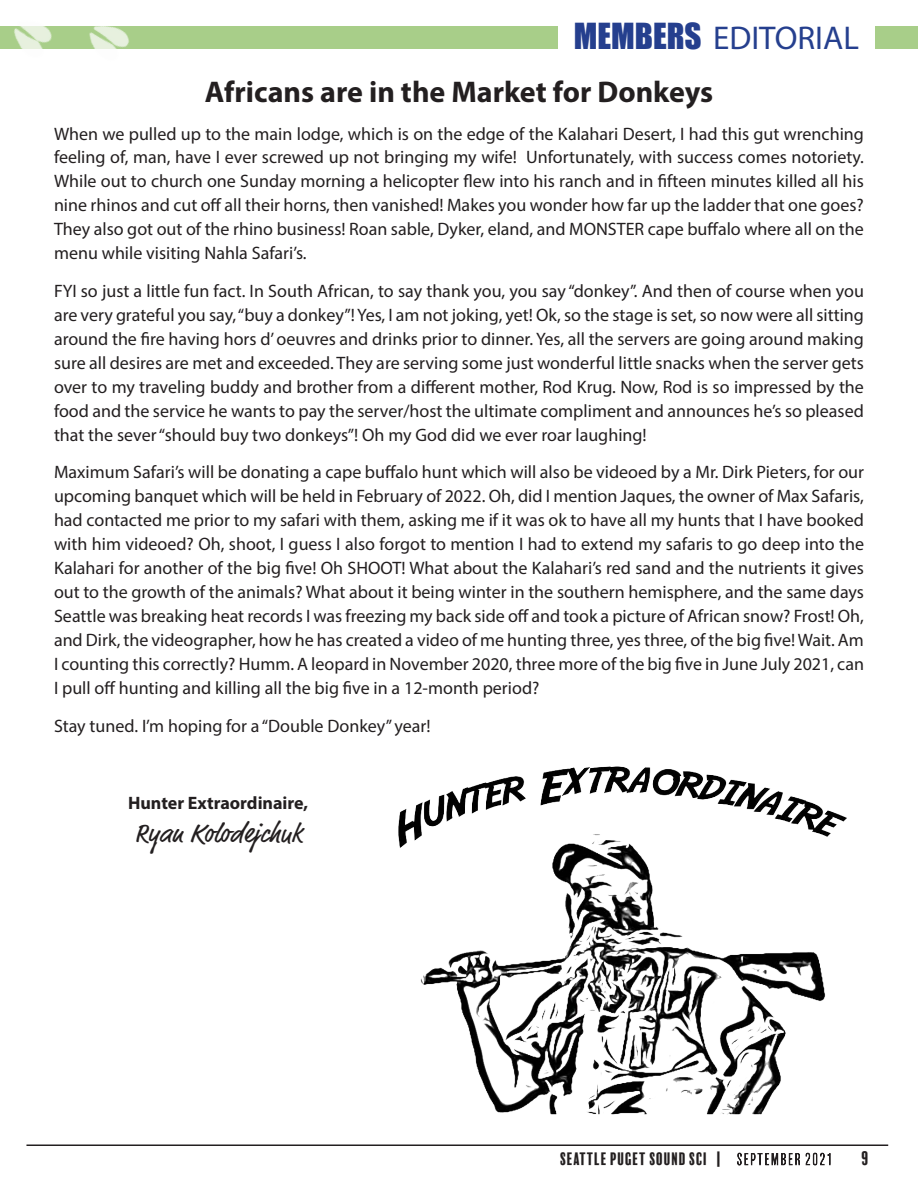
<style>
.page{position:relative;width:918px;height:1188px;background:#fff}
.page>*{position:absolute;margin:0;border:0;box-sizing:border-box;transform-origin:0 0}
.t1{font:33px "Myriad Pro";color:#253f8e}
.t2{font:700 30px "Myriad Pro";color:#231f20}
.t3{font:27px "Market OT";color:#231f20}
.t4{font:18px/24px "Myriad Pro";color:#231f20;text-align:justify}
.t5{font:700 18px "Myriad Pro";color:#231f20}
.t6{font:18px "Balboa Plus Fill";color:#231f20}
.t7{font:16.5px "Balboa Plus Fill";color:#231f20}
.s1{font-family:"Impact"}
.s2{font-family:"Balboa Plus Inline"}
</style>
<div class="page">
<hr style="left:26px;top:1144px;width:862px;height:2px;background:#231f20">
<div style="left:0;top:26px;width:918px;height:23px;background:#a8ce89"></div>
<img style="left:14px;top:26px;width:115px;height:23px">
<img style="left:398px;top:766px;width:449px;height:349px">
<div style="left:558px;top:23px;width:317px;height:29px;background:#fff"></div>
<p class="t1" style="left:574px;top:18px;width:287px"><span class="s1">MEMBERS</span> EDITORIAL</p>
<p class="t2" style="left:205px;top:73px;width:510px">Africans are in the Market for Donkeys</p>
<p class="t4" style="left:54px;top:121px;width:811px">When we pulled up to the main lodge, which is on the edge of the Kalahari Desert, I had this gut wrenching feeling of, man, have I ever screwed up not bringing my wife! Unfortunately, with success comes notoriety.<br>While out to church one Sunday morning a helicopter flew into his ranch and in fifteen minutes killed all his nine rhinos and cut off all their horns, then vanished! Makes you wonder how far up the ladder that one goes?<br>They also got out of the rhino business! Roan sable, Dyker, eland, and MONSTER cape buffalo where all on the menu while visiting Nahla Safari’s.</p>
<p class="t4" style="left:54px;top:279px;width:812px">FYI so just a little fun fact. In South African, to say thank you, you say “donkey”. And then of course when you are very grateful you say, “buy a donkey”! Yes, I am not joking, yet! Ok, so the stage is set, so now were all sitting around the fire having hors d’ oeuvres and drinks prior to dinner. Yes, all the servers are going around making sure all desires are met and exceeded. They are serving some just wonderful little snacks when the server gets over to my traveling buddy and brother from a different mother, Rod Krug. Now, Rod is so impressed by the food and the service he wants to pay the server/host the ultimate compliment and announces he’s so pleased that the sever “should buy two donkeys”! Oh my God did we ever roar laughing!</p>
<p class="t4" style="left:54px;top:460px;width:812px">Maximum Safari’s will be donating a cape buffalo hunt which will also be videoed by a Mr. Dirk Pieters, for our upcoming banquet which will be held in February of 2022. Oh, did I mention Jaques, the owner of Max Safaris, had contacted me prior to my safari with them, asking me if it was ok to have all my hunts that I have booked with him videoed? Oh, shoot, I guess I also forgot to mention I had to extend my safaris to go deep into the Kalahari for another of the big five! Oh SHOOT! What about the Kalahari’s red sand and the nutrients it gives out to the growth of the animals? What about it being winter in the southern hemisphere, and the same days Seattle was breaking heat records I was freezing my back side off and took a picture of African snow? Frost! Oh, and Dirk, the videographer, how he has created a video of me hunting three, yes three, of the big five! Wait. Am I counting this correctly? Humm. A leopard in November 2020, three more of the big five in June July 2021, can I pull off hunting and killing all the big five in a 12-month period?</p>
<p class="t4" style="left:54px;top:714px;width:378px">Stay tuned. I’m hoping for a “Double Donkey” year!</p>
<p class="t5" style="left:128px;top:791px;width:182px">Hunter Extraordinaire,</p>
<p class="t3" style="left:135px;top:817px;width:169px">Ryan Kolodejchuk</p>
<p class="t7" style="left:560px;top:1150px;width:275px">SEATTLE PUGET SOUND SCI | <span class="s2">SEPTEMBER 2021</span></p>
<p class="t6" style="left:862px;top:1149px;width:9px">9</p>
</div>
